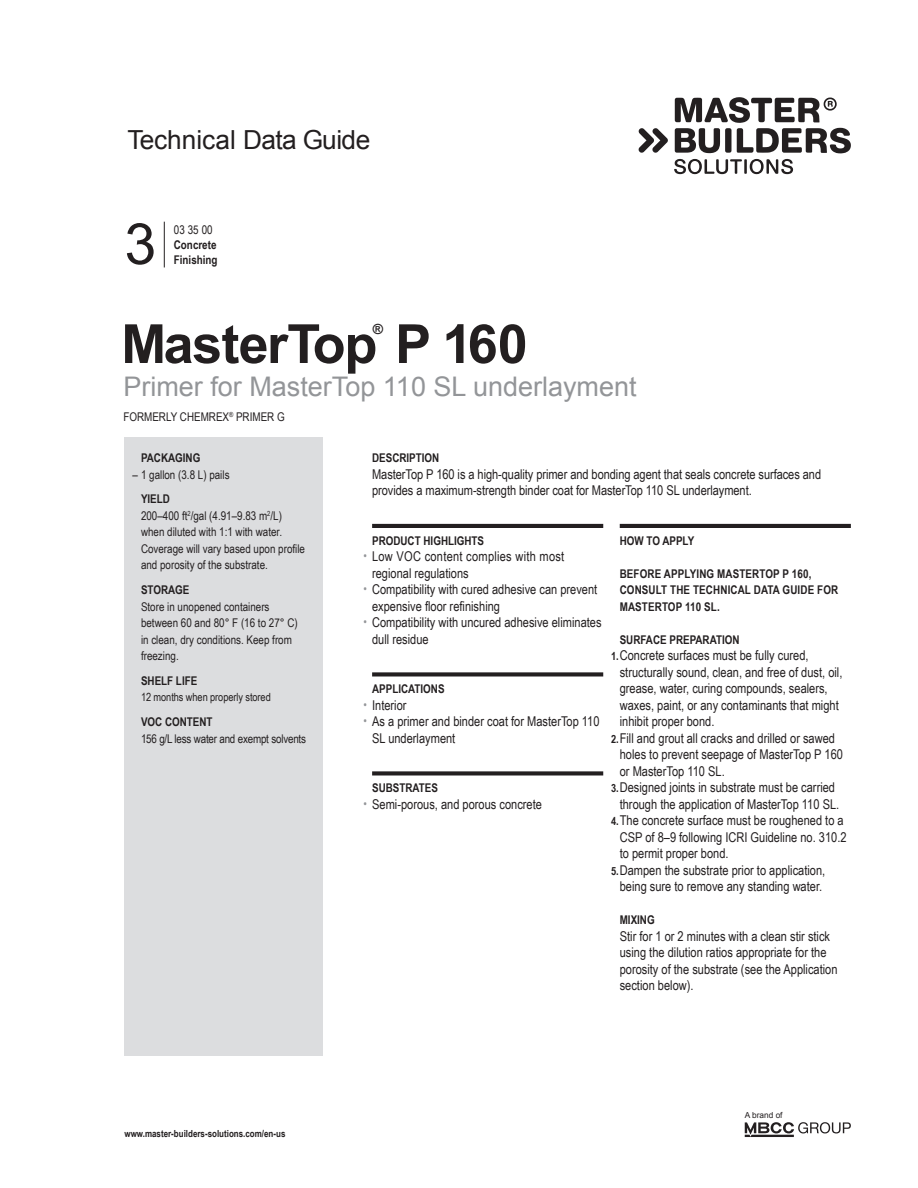
<style>
.page{position:relative;width:918px;height:1188px;background:#fff}
.page>*{position:absolute;margin:0;border:0;box-sizing:border-box;transform-origin:0 0}
.CSI_DIV__Number{font:57px "Arial";color:#231f20}
.Product_Name{font:700 54px "Arial";letter-spacing:-.025em;color:#231f20}
.Product_Name_Subhead{font:27px "Arial";color:#939598}
.t1{font:26.25px "Arial";letter-spacing:-.015em;color:#231f20}
.Product_Name-2{font:700 13.95px "Arial";color:#231f20}
.Bullets_Body{font:13.5px/16.5px "Arial Narrow";color:#231f20}
.Body_Copy__Indent{font:13.5px/16.5px "Arial Narrow";letter-spacing:-.005em;color:#231f20}
.Bullets_Body-2{font:13.5px/16.5px "Arial Narrow";letter-spacing:.02em;color:#231f20}
.Side_Block_Body_Copy{font:12px/16.5px "Arial Narrow";color:#231f20}
.Headers_with_Rule{font:700 12px/16.5px "Arial Narrow";color:#231f20}
.CSI_DIV__Main{font:700 12px/15px "Arial Narrow";color:#231f20}
.Product_Name_Subhead-2{font:12px "Arial Narrow";color:#231f20}
.Side_Block_Body_Copy-2{font:700 12px "Arial Narrow";color:#231f20}
.Body_Copy__Indent-2{font:700 12px "Arial Narrow";color:#231f20}
.Side_Block_Body_Copy-3{font:11.25px "Arial Narrow";letter-spacing:-.005em;color:#231f20}
.t2{font:700 9.75px "Arial Narrow";color:#231f20}
.t3{font:8.25px "Arial";color:#231f20}
.s1{font-weight:400}
.s2{font-weight:700}
.s3{font-size:12px;color:#939598}
.s4{font-weight:700;font-size:11.25px}
</style>
<div class="page">
<div style="left:125px;top:437px;width:198px;height:619px;background:#dcdddf"></div>
<hr style="left:372px;top:524px;width:231px;height:4px;background:#231f20">
<hr style="left:620px;top:524px;width:231px;height:4px;background:#231f20">
<div style="left:372px;top:672px;width:231px;height:5px;background:#231f20"></div>
<div style="left:372px;top:771px;width:231px;height:5px;background:#231f20"></div>
<hr style="left:164px;top:222px;width:1px;height:45px;background:#231f20">
<svg style="left:674px;top:159px;width:119px;height:15px"></svg>
<svg style="left:639px;top:128px;width:29px;height:25px"></svg>
<svg style="left:675px;top:97px;width:176px;height:56px"></svg>
<svg style="left:745px;top:1122px;width:106px;height:15px"></svg>
<h3 class="t1" style="left:128px;top:122px;width:244px">Technical Data Guide</h3>
<p class="CSI_DIV__Number" style="left:125px;top:207px;width:33px">3</p>
<p class="CSI_DIV__Main" style="left:174px;top:222px;width:44px"><span class="s1">03 35 00<br></span>Concrete</p>
<p class="CSI_DIV__Main" style="left:174px;top:252px;width:45px">Finishing</p>
<p class="Product_Name-2" style="left:373px;top:320px;width:12px">®</p>
<p class="Product_Name" style="left:121px;top:308px;width:408px">MasterTop P 160</p>
<p class="Product_Name_Subhead" style="left:123px;top:369px;width:515px">Primer for MasterTop 110 SL underlayment</p>
<p class="Product_Name_Subhead-2" style="left:123px;top:408px;width:163px">FORMERLY CHEMREX<sup>®</sup> PRIMER G</p>
<p class="Body_Copy__Indent-2" style="left:372px;top:449px;width:69px">DESCRIPTION</p>
<p class="Body_Copy__Indent" style="left:372px;top:465px;width:451px">MasterTop P 160 is a high-quality primer and bonding agent that seals concrete surfaces and provides a maximum-strength binder coat for MasterTop 110 SL underlayment.</p>
<p class="Side_Block_Body_Copy-2" style="left:141px;top:449px;width:61px">PACKAGING</p>
<p class="Side_Block_Body_Copy" style="left:132px;top:466px;width:99px">– 1 gallon (3.8 L) pails</p>
<p class="Side_Block_Body_Copy-2" style="left:141px;top:490px;width:30px">YIELD</p>
<p class="Side_Block_Body_Copy" style="left:141px;top:507px;width:166px">200–400 ft<sup>2</sup>/gal (4.91–9.83 m<sup>2</sup>/L) when diluted with 1:1 with water.<br>Coverage will vary based upon profile and porosity of the substrate.</p>
<p class="Side_Block_Body_Copy" style="left:141px;top:581px;width:158px"><span class="s2">STORAGE<br></span>Store in unopened containers between 60 and 80° F (16 to 27° C) in clean, dry conditions. Keep from freezing.</p>
<p class="Side_Block_Body_Copy-2" style="left:141px;top:671px;width:58px">SHELF LIFE</p>
<p class="Side_Block_Body_Copy-3" style="left:141px;top:689px;width:131px">12 months when properly stored</p>
<p class="Side_Block_Body_Copy" style="left:141px;top:713px;width:167px"><span class="s2">VOC CONTENT<br></span>156 g/L less water and exempt solvents</p>
<p class="Headers_with_Rule" style="left:372px;top:531px;width:114px">PRODUCT HIGHLIGHTS</p>
<p class="Bullets_Body-2" style="left:372px;top:547px;width:194px;text-indent:-9px"><span class="s3">•</span> Low VOC content complies with most regional regulations</p>
<p class="Bullets_Body" style="left:372px;top:580px;width:227px;text-indent:-9px"><span class="s3">•</span> Compatibility with cured adhesive can prevent expensive floor refinishing</p>
<p class="Bullets_Body" style="left:372px;top:613px;width:231px;text-indent:-9px"><span class="s3">•</span> Compatibility with uncured adhesive eliminates dull residue</p>
<p class="Headers_with_Rule" style="left:620px;top:531px;width:76px">HOW TO APPLY</p>
<p class="Headers_with_Rule" style="left:620px;top:564px;width:220px">BEFORE APPLYING MASTERTOP P 160,<br>CONSULT THE TECHNICAL DATA GUIDE FOR<br>MASTERTOP 110 SL.</p>
<p class="Headers_with_Rule" style="left:620px;top:630px;width:121px">SURFACE PREPARATION</p>
<p class="Bullets_Body" style="left:620px;top:646px;width:224px;text-indent:-9px"><span class="s4">1.</span>Concrete surfaces must be fully cured, structurally sound, clean, and free of dust, oil, grease, water, curing compounds, sealers, waxes, paint, or any contaminants that might inhibit proper bond.</p>
<p class="Bullets_Body" style="left:620px;top:729px;width:225px;text-indent:-9px"><span class="s4">2.</span>Fill and grout all cracks and drilled or sawed holes to prevent seepage of MasterTop P 160 or MasterTop 110 SL.</p>
<p class="Bullets_Body" style="left:620px;top:778px;width:221px;text-indent:-9px"><span class="s4">3.</span>Designed joints in substrate must be carried through the application of MasterTop 110 SL.</p>
<p class="Bullets_Body" style="left:620px;top:811px;width:228px;text-indent:-9px"><span class="s4">4.</span>The concrete surface must be roughened to a<br>CSP of 8–9 following ICRI Guideline no. 310.2 to permit proper bond.</p>
<p class="Bullets_Body" style="left:611px;top:861px;width:216px;text-align:center"><span class="s4">5.</span>Dampen the substrate prior to application, being sure to remove any standing water.</p>
<p class="Headers_with_Rule" style="left:620px;top:911px;width:36px">MIXING</p>
<p class="Bullets_Body" style="left:620px;top:927px;width:219px">Stir for 1 or 2 minutes with a clean stir stick using the dilution ratios appropriate for the porosity of the substrate (see the Application section below).</p>
<p class="Headers_with_Rule" style="left:372px;top:680px;width:74px">APPLICATIONS</p>
<p class="Bullets_Body" style="left:363px;top:696px;width:45px"><span class="s3">•</span> Interior</p>
<p class="Bullets_Body" style="left:372px;top:712px;width:229px;text-indent:-9px"><span class="s3">•</span> As a primer and binder coat for MasterTop 110<br>SL underlayment</p>
<p class="Headers_with_Rule" style="left:372px;top:779px;width:67px">SUBSTRATES</p>
<p class="Bullets_Body" style="left:363px;top:795px;width:180px"><span class="s3">•</span> Semi-porous, and porous concrete</p>
<p class="t2" style="left:125px;top:1126px;width:162px">www.master-builders-solutions.com/en-us</p>
<p class="t3" style="left:745px;top:1110px;width:39px">A brand of</p>
</div>
